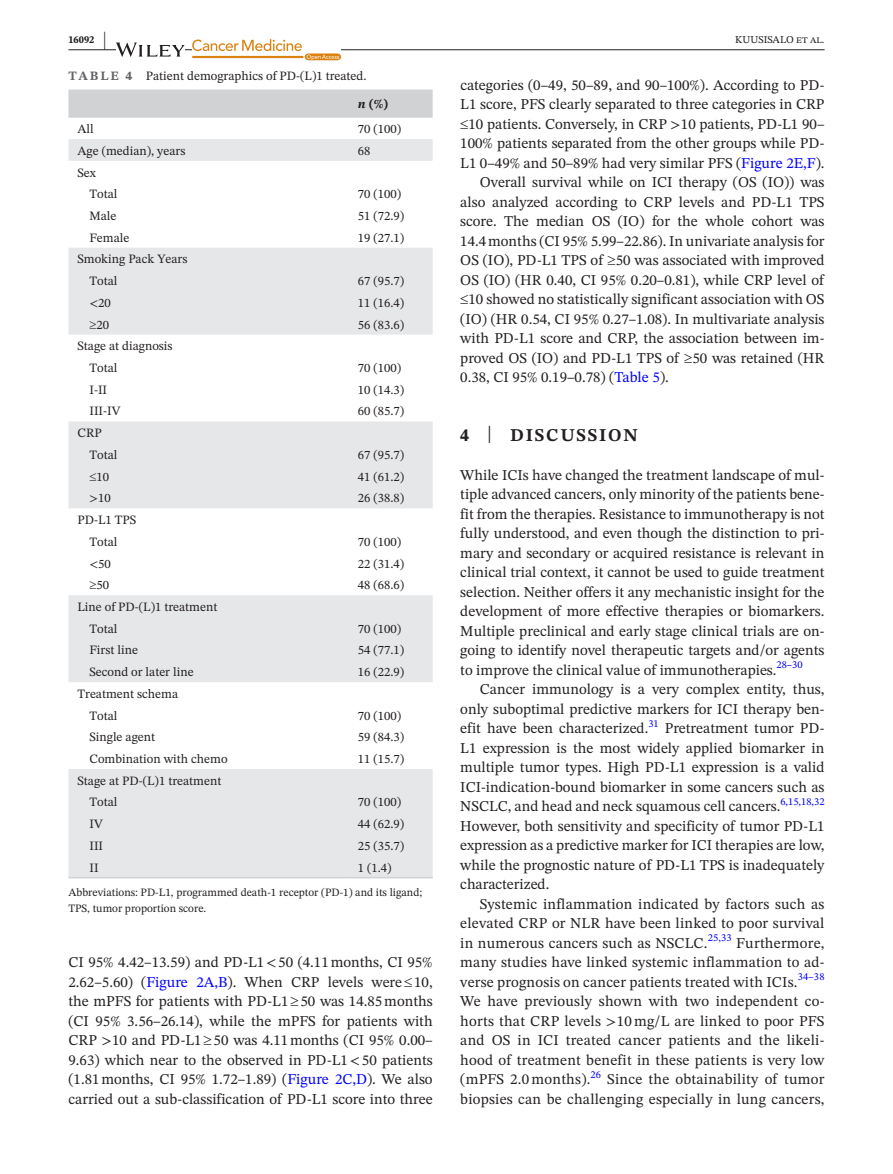
<style>
.page{position:relative;width:893px;height:1174px;background:#fff}
.page>*{position:absolute;margin:0;border:0;box-sizing:border-box;transform-origin:0 0}
.t1{font:700 18px "STIX Two Text";letter-spacing:.1em;color:#231f20}
.t2{font:15px/19.5px "STIX Two Text";color:#231f20;text-align:justify}
.t3{font:12.75px/21.8px "STIX Two Text";color:#231f20}
.t4{font:700 12.75px "STIX Two Text";color:#231f20}
.t5{font:11.25px/15.8px "STIX Two Text";color:#231f20}
.t6{font:10.5px "STIX Two Text";color:#00f}
.t7{font:10.5px "STIX Two Text";color:#231f20}
.t8{font:700 10.5px "STIX Two Text";color:#231f20}
.s1{font-size:21px}
.s2{font-weight:700;color:#636366}
.s3{font-style:italic}
.s4{font-family:"STIX"}
.s5{color:#00f}
.s6{font-weight:400;font-size:23.7px}
</style>
<div class="page">
<hr style="left:68px;top:49px;width:756px;height:1px;background:#231f20">
<svg style="left:116px;top:43px;width:69px;height:14px"></svg>
<svg style="left:192px;top:39px;width:149px;height:21px"></svg>
<div style="left:68px;top:90px;width:365px;height:28px;background:#d1d2d4"></div>
<svg style="left:68px;top:139px;width:365px;height:738px;fill:#e6e7e9"></svg>
<hr style="left:68px;top:877px;width:281px;height:1px;background:#d1d2d4">
<hr style="left:349px;top:877px;width:84px;height:1px;background:#d1d2d4">
<p class="t8" style="left:68px;top:32px;width:39px">16092 <span class="s1">|</span></p>
<p class="t7" style="left:735px;top:32px;width:91px">KUUSISALO et al.</p>
<p class="t3" style="left:68px;top:65px;width:300px"><span class="s2">TABLE 4</span> Patient demographics of PD-(L)1 treated.</p>
<p class="t4" style="left:358px;top:95px;width:32px"><span class="s3">n</span> (%)</p>
<p class="t3" style="left:77px;top:118px;width:18px">All</p>
<p class="t3" style="left:358px;top:118px;width:45px">70 (100)</p>
<p class="t3" style="left:77px;top:140px;width:109px">Age (median), years</p>
<p class="t3" style="left:358px;top:140px;width:14px">68</p>
<p class="t3" style="left:89px;top:161px;width:29px;text-indent:-12px">Sex<br>Total</p>
<p class="t3" style="left:358px;top:183px;width:45px">70 (100)</p>
<p class="t3" style="left:89px;top:205px;width:29px">Male</p>
<p class="t3" style="left:358px;top:205px;width:48px">51 (72.9)</p>
<p class="t3" style="left:89px;top:226px;width:41px">Female</p>
<p class="t3" style="left:358px;top:226px;width:48px">19 (27.1)</p>
<p class="t3" style="left:89px;top:248px;width:100px;text-indent:-12px">Smoking Pack Years<br>Total</p>
<p class="t3" style="left:358px;top:270px;width:48px">67 (95.7)</p>
<p class="t3" style="left:89px;top:292px;width:23px"><span class="s4">&lt;</span>20</p>
<p class="t3" style="left:358px;top:292px;width:48px">11 (16.4)</p>
<p class="t3" style="left:89px;top:313px;width:21px">≥20</p>
<p class="t3" style="left:358px;top:313px;width:48px">56 (83.6)</p>
<p class="t3" style="left:89px;top:335px;width:85px;text-indent:-12px">Stage at diagnosis<br>Total</p>
<p class="t3" style="left:358px;top:357px;width:45px">70 (100)</p>
<p class="t3" style="left:89px;top:378px;width:19px">I-II</p>
<p class="t3" style="left:358px;top:378px;width:48px">10 (14.3)</p>
<p class="t3" style="left:89px;top:400px;width:32px">III-IV</p>
<p class="t3" style="left:358px;top:400px;width:48px">60 (85.7)</p>
<p class="t3" style="left:89px;top:422px;width:29px;text-indent:-12px">CRP<br>Total</p>
<p class="t3" style="left:358px;top:444px;width:48px">67 (95.7)</p>
<p class="t3" style="left:89px;top:465px;width:21px">≤10</p>
<p class="t3" style="left:358px;top:465px;width:48px">41 (61.2)</p>
<p class="t3" style="left:89px;top:487px;width:23px"><span class="s4">&gt;</span>10</p>
<p class="t3" style="left:358px;top:487px;width:48px">26 (38.8)</p>
<p class="t3" style="left:77px;top:509px;width:60px;text-align:center">PD-L1 TPS<br>Total</p>
<p class="t3" style="left:358px;top:530px;width:45px">70 (100)</p>
<p class="t3" style="left:89px;top:552px;width:23px"><span class="s4">&lt;</span>50</p>
<p class="t3" style="left:358px;top:552px;width:48px">22 (31.4)</p>
<p class="t3" style="left:89px;top:574px;width:21px">≥50</p>
<p class="t3" style="left:358px;top:574px;width:48px">48 (68.6)</p>
<p class="t3" style="left:89px;top:596px;width:129px;text-indent:-12px">Line of PD-(L)1 treatment<br>Total</p>
<p class="t3" style="left:358px;top:617px;width:45px">70 (100)</p>
<p class="t3" style="left:89px;top:639px;width:50px">First line</p>
<p class="t3" style="left:358px;top:639px;width:48px">54 (77.1)</p>
<p class="t3" style="left:89px;top:661px;width:106px">Second or later line</p>
<p class="t3" style="left:358px;top:661px;width:48px">16 (22.9)</p>
<p class="t3" style="left:89px;top:682px;width:90px;text-indent:-12px">Treatment schema<br>Total</p>
<p class="t3" style="left:358px;top:704px;width:45px">70 (100)</p>
<p class="t3" style="left:89px;top:726px;width:67px">Single agent</p>
<p class="t3" style="left:358px;top:726px;width:48px">59 (84.3)</p>
<p class="t3" style="left:89px;top:748px;width:140px">Combination with chemo</p>
<p class="t3" style="left:358px;top:748px;width:48px">11 (15.7)</p>
<p class="t3" style="left:89px;top:769px;width:133px;text-indent:-12px">Stage at PD-(L)1 treatment<br>Total</p>
<p class="t3" style="left:358px;top:791px;width:45px">70 (100)</p>
<p class="t3" style="left:89px;top:813px;width:15px">IV</p>
<p class="t3" style="left:358px;top:813px;width:48px">44 (62.9)</p>
<p class="t3" style="left:89px;top:834px;width:15px">III</p>
<p class="t3" style="left:358px;top:834px;width:48px">25 (35.7)</p>
<p class="t3" style="left:89px;top:856px;width:11px">II</p>
<p class="t3" style="left:358px;top:856px;width:35px">1 (1.4)</p>
<p class="t5" style="left:68px;top:884px;width:355px">Abbreviations: PD-L1, programmed death-1 receptor (PD-1) and its ligand;<br>TPS, tumor proportion score.</p>
<p class="t2" style="left:68px;top:952px;width:366px">CI 95% 4.42–13.59) and PD-L1<span class="s4">&lt;</span>50 (4.11months, CI 95% 2.62–5.60) (<span class="s5">Figure 2A,B</span>). When CRP levels were≤10, the mPFS for patients with PD-L1≥50 was 14.85months (CI 95% 3.56–26.14), while the mPFS for patients with CRP <span class="s4">&gt;</span>10 and PD-L1≥50 was 4.11months (CI 95% 0.00– 9.63) which near to the observed in PD-L1<span class="s4">&lt;</span>50 patients (1.81months, CI 95% 1.72–1.89) (<span class="s5">Figure 2C,D</span>). We also carried out a sub-classification of PD-L1 score into three</p>
<p class="t2" style="left:460px;top:75px;width:366px">categories (0–49, 50–89, and 90–100%). According to PD-</p>
<p class="t2" style="left:460px;top:94px;width:366px">L1 score, PFS clearly separated to three categories in CRP</p>
<p class="t2" style="left:460px;top:114px;width:366px">≤10 patients. Conversely, in CRP <span class="s4">&gt;</span>10 patients, PD-L1 90–</p>
<p class="t2" style="left:460px;top:133px;width:366px">100% patients separated from the other groups while PD-</p>
<p class="t2" style="left:460px;top:153px;width:366px">L1 0–49% and 50–89% had very similar PFS (<span class="s5">Figure 2E,F</span>).</p>
<p class="t2" style="left:480px;top:172px;width:346px">Overall survival while on ICI therapy (OS (IO)) was</p>
<p class="t2" style="left:460px;top:192px;width:366px">also analyzed according to CRP levels and PD-L1 TPS</p>
<p class="t2" style="left:460px;top:211px;width:366px">score. The median OS (IO) for the whole cohort was</p>
<p class="t2" style="left:460px;top:231px;width:366px">14.4months (CI 95% 5.99–22.86). In univariate analysis for</p>
<p class="t2" style="left:460px;top:250px;width:366px">OS (IO), PD-L1 TPS of ≥50 was associated with improved</p>
<p class="t2" style="left:460px;top:270px;width:365px">OS (IO) (HR 0.40, CI 95% 0.20–0.81), while CRP level of</p>
<p class="t2" style="left:460px;top:289px;width:366px">≤10 showed no statistically significant association with OS</p>
<p class="t2" style="left:460px;top:309px;width:366px">(IO) (HR 0.54, CI 95% 0.27–1.08). In multivariate analysis</p>
<p class="t2" style="left:460px;top:328px;width:366px">with PD-L1 score and CRP, the association between im-</p>
<p class="t2" style="left:460px;top:348px;width:366px">proved OS (IO) and PD-L1 TPS of ≥50 was retained (HR</p>
<p class="t2" style="left:460px;top:367px;width:210px">0.38, CI 95% 0.19–0.78) (<span class="s5">Table 5</span>).</p>
<p class="t1" style="left:460px;top:422px;width:179px">4 <span class="s6">|</span> DISCUSSION</p>
<p class="t2" style="left:460px;top:465px;width:366px">While ICIs have changed the treatment landscape of mul&shy;tiple advanced cancers, only minority of the patients bene&shy;fit from the therapies. Resistance to immunotherapy is not fully understood, and even though the distinction to pri&shy;mary and secondary or acquired resistance is relevant in clinical trial context, it cannot be used to guide treatment selection. Neither offers it any mechanistic insight for the development of more effective therapies or biomarkers.<br>Multiple preclinical and early stage clinical trials are on&shy;going to identify novel therapeutic targets and/or agents to improve the clinical value of immunotherapies.</p>
<p class="t6" style="left:776px;top:657px;width:28px">28–30</p>
<p class="t2" style="left:460px;top:679px;width:366px;text-indent:20px">Cancer immunology is a very complex entity, thus, only suboptimal predictive markers for ICI therapy ben&shy;efit have been characterized.</p>
<p class="t6" style="left:648px;top:715px;width:12px">31</p>
<p class="t2" style="left:460px;top:718px;width:366px;text-indent:205px">Pretreatment tumor PD-L1 expression is the most widely applied biomarker in multiple tumor types. High PD-L1 expression is a valid ICI-indication-bound biomarker in some cancers such as NSCLC, and head and neck squamous cell cancers.</p>
<p class="t6" style="left:780px;top:793px;width:46px">6,15,18,32</p>
<p class="t2" style="left:460px;top:816px;width:366px">However, both sensitivity and specificity of tumor PD-L1 expression as a predictive marker for ICI therapies are low, while the prognostic nature of PD-L1 TPS is inadequately characterized.</p>
<p class="t2" style="left:460px;top:894px;width:366px;text-indent:19px">Systemic inflammation indicated by factors such as elevated CRP or NLR have been linked to poor survival in numerous cancers such as NSCLC.</p>
<p class="t6" style="left:708px;top:930px;width:25px">25,33</p>
<p class="t2" style="left:460px;top:933px;width:366px;text-indent:276px">Furthermore, many studies have linked systemic inflammation to ad&shy;verse prognosis on cancer patients treated with ICIs.</p>
<p class="t6" style="left:798px;top:969px;width:28px">34–38</p>
<p class="t2" style="left:460px;top:991px;width:366px">We have previously shown with two independent co&shy;horts that CRP levels <span class="s4">&gt;</span>10 mg/L are linked to poor PFS and OS in ICI treated cancer patients and the likeli&shy;hood of treatment benefit in these patients is very low (mPFS 2.0 months).</p>
<p class="t6" style="left:591px;top:1066px;width:12px">26</p>
<p class="t2" style="left:460px;top:1069px;width:366px;text-align:right">Since the obtainability of tumor<br>biopsies can be challenging especially in lung cancers,</p>
</div>
